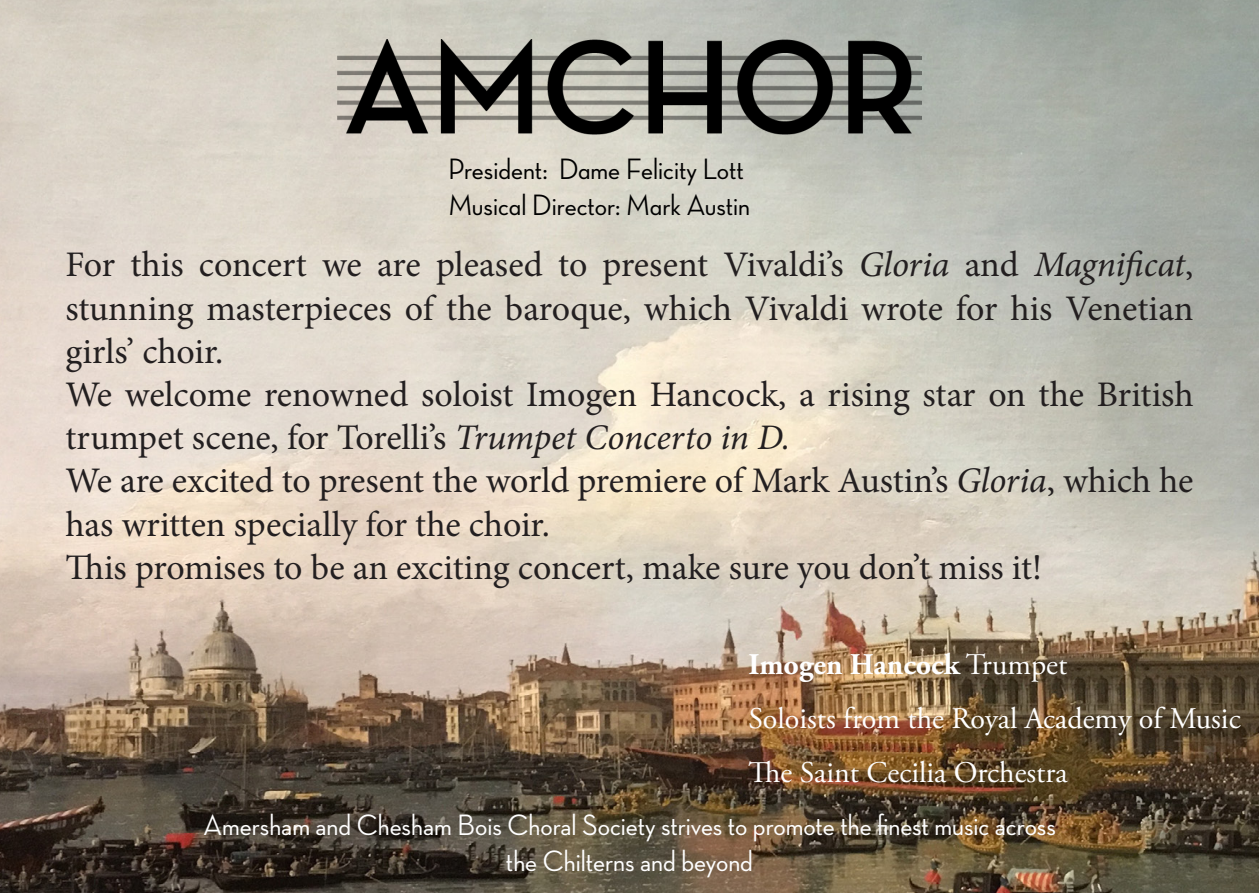
<style>
.page{position:relative;width:1259px;height:893px;background:#fff}
.page>*{position:absolute;margin:0;border:0;box-sizing:border-box;transform-origin:0 0}
.t1{font:36px/43.2px "Minion Pro";letter-spacing:-.005em;color:#231f20}
.t2{font:500 30px/36px "Neutra Disp";color:#fff;text-align:center}
.t3{font:30px "Adobe Garamond Pro";color:#fff}
.t4{font:30px "Neutra Disp Medium Alt";color:#000}
.t5{font:700 30px "Adobe Garamond Pro";color:#fff}
.s1{font-style:italic}
.s2{font-weight:400}
</style>
<div class="page">
<img style="left:0;top:0;width:1259px;height:893px">
<img style="left:337px;top:39px;width:585px;height:116px">
<p class="t4" style="left:448px;top:152px;width:297px">President: Dame Felicity Lott</p>
<p class="t4" style="left:448px;top:188px;width:303px">Musical Director: Mark Austin</p>
<p class="t1" style="left:65px;top:243px;width:1129px;text-align:justify">For this concert we are pleased to present Vivaldi’s <span class="s1">Gloria</span> and <span class="s1">Magnificat</span>, stunning masterpieces of the baroque, which Vivaldi wrote for his Venetian girls’ choir.</p>
<p class="t1" style="left:65px;top:373px;width:1129px">We welcome renowned soloist Imogen Hancock, a rising star on the British trumpet scene, for Torelli’s <span class="s1">Trumpet Concerto in D.</span></p>
<p class="t1" style="left:65px;top:459px;width:1129px">We are excited to present the world premiere of Mark Austin’s <span class="s1">Gloria</span>, which he has written specially for the choir.</p>
<p class="t1" style="left:65px;top:546px;width:978px">This promises to be an exciting concert, make sure you don’t miss it!</p>
<p class="t5" style="left:748px;top:647px;width:320px">Imogen Hancock <span class="s2">Trumpet</span></p>
<p class="t3" style="left:748px;top:700px;width:493px">Soloists from the Royal Academy of Music</p>
<p class="t3" style="left:748px;top:754px;width:320px">The Saint Cecilia Orchestra</p>
<p class="t2" style="left:203px;top:807px;width:854px">Amersham and Chesham Bois Choral Society strives to promote the finest music across the Chilterns and beyond</p>
</div>
